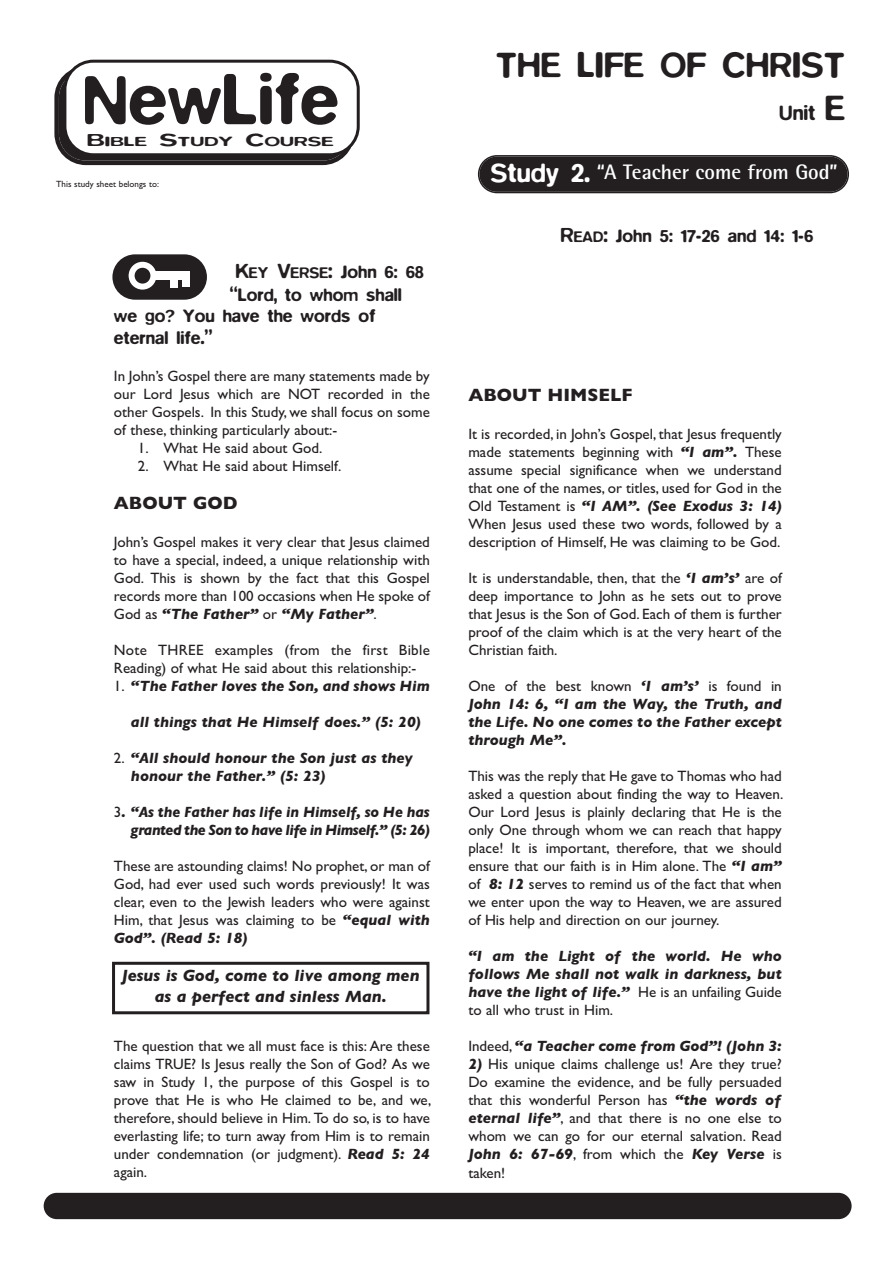
<style>
.page{position:relative;width:893px;height:1263px;background:#fff}
.page>*{position:absolute;margin:0;border:0;box-sizing:border-box;transform-origin:0 0}
.t1{font:500 72px "Blur";color:#231f20}
.t2{font:500 36px "Blur";color:#231f20}
.t3{font:700 21px "Rotis Semi Sans";color:#fff}
.t4{font:500 21px "Blur";color:#231f20}
.t5{font:500 18px "Blur";color:#231f20}
.t6{font:700 18px "Gill Sans";color:#231f20}
.t7{font:italic 700 16.5px/21px "Gill Sans";color:#231f20;text-align:center}
.t8{font:15px/18px "Gill Sans";color:#231f20;text-align:justify}
.t9{font:italic 700 15px/18px "Gill Sans";color:#231f20;text-align:justify}
.t10{font:500 13.5px "Blur";color:#231f20;scale:1.6 1}
.t11{font:9px "Gill Sans";color:#231f20}
.s1{font-size:18px}
.s2{font-size:21px}
.s3{font-size:15.75px}
.s4{font-weight:700;font-style:italic}
.s5{font-weight:400;font-style:normal}
.s6{font-size:36px}
.s7{font-family:"Blur";font-weight:500;font-size:27px}
</style>
<div class="page">
<svg style="left:478px;top:155px;width:371px;height:38px;background:#2a2627"></svg>
<svg style="left:54px;top:60px;width:306px;height:105px"></svg>
<div style="left:112px;top:254px;width:95px;height:46px;background:#231f20;border-radius:23px"></div>
<svg style="left:129px;top:262px;width:27px;height:28px"></svg>
<div style="left:155px;top:271px;width:35px;height:9px;background:#fff"></div>
<div style="left:182px;top:279px;width:8px;height:8px;background:#fff"></div>
<div style="left:170px;top:280px;width:8px;height:8px;background:#fff"></div>
<div style="left:44px;top:1193px;width:808px;height:26px;background:#231f20;border-radius:13px"></div>
<div style="left:112px;top:962px;width:317px;height:52px;border:3px solid #231f20"></div>
<h1 class="t1" style="left:83px;top:57px;width:258px">NewLife</h1>
<p class="t10" style="left:87px;top:133px;width:156px"><span class="s1">B</span>IBLE <span class="s1">S</span>TUDY <span class="s1">C</span>OURSE</p>
<p class="t11" style="left:56px;top:179px;width:104px">This study sheet belongs to:</p>
<p class="t5" style="left:235px;top:261px;width:190px"><span class="s2">K</span><span class="s3">EY</span> <span class="s2">V</span><span class="s3">ERSE</span><span class="s2">:</span> John 6: 68</p>
<p class="t5" style="left:230px;top:284px;width:174px">“Lord, to whom shall</p>
<p class="t5" style="left:114px;top:306px;width:263px">we go? You have the words of</p>
<p class="t5" style="left:114px;top:327px;width:100px">eternal life.”</p>
<p class="t8" style="left:114px;top:367px;width:317px">In John’s Gospel there are many statements made by our Lord Jesus which are NOT recorded in the other Gospels. In this Study, we shall focus on some of these, thinking particularly about:-</p>
<p class="t8" style="left:138px;top:439px;width:186px">1. What He said about God.</p>
<p class="t8" style="left:138px;top:457px;width:205px">2. What He said about Himself.</p>
<p class="t6" style="left:114px;top:492px;width:125px">ABOUT GOD</p>
<p class="t8" style="left:114px;top:532px;width:317px">John’s Gospel makes it very clear that Jesus claimed to have a special, indeed, a unique relationship with God. This is shown by the fact that this Gospel records more than 100 occasions when He spoke of God as <span class="s4">“The Father”</span> or <span class="s4">“My Father”</span>.</p>
<p class="t8" style="left:114px;top:640px;width:317px">Note THREE examples (from the first Bible<br>Reading) of what He said about this relationship:-</p>
<p class="t9" style="left:114px;top:676px;width:317px"><span class="s5">1.</span> “The Father loves the Son, and shows Him</p>
<p class="t9" style="left:131px;top:712px;width:291px">all things that He Himself does.” (5: 20)</p>
<p class="t9" style="left:131px;top:748px;width:283px;text-indent:-17px"><span class="s5">2.</span> “All should honour the Son just as they honour the Father.” (5: 23)</p>
<p class="t9" style="left:114px;top:803px;width:317px;text-align:right"><span class="s5">3</span>. “As the Father has life in Himself, so He has granted the Son to have life in Himself.” (5: 26)</p>
<p class="t8" style="left:114px;top:857px;width:317px">These are astounding claims! No prophet, or man of God, had ever used such words previously! It was clear, even to the Jewish leaders who were against Him, that Jesus was claiming to be <span class="s4">“equal with God”. (Read 5: 18)</span></p>
<p class="t7" style="left:122px;top:964px;width:299px">Jesus is God, come to live among men as a perfect and sinless Man.</p>
<p class="t8" style="left:114px;top:1037px;width:319px">The question that we all must face is this: Are these claims TRUE? Is Jesus really the Son of God? As we saw in Study 1, the purpose of this Gospel is to prove that He is who He claimed to be, and we, therefore, should believe in Him. To do so, is to have everlasting life; to turn away from Him is to remain under condemnation (or judgment). <span class="s4">Read 5: 24 </span>again.</p>
<h2 class="t2" style="left:496px;top:44px;width:350px">THE LIFE OF CHRIST</h2>
<h3 class="t4" style="left:779px;top:101px;width:67px">Unit <span class="s6">E</span></h3>
<h3 class="t3" style="left:491px;top:164px;width:349px"><span class="s7">Study 2.</span> “A Teacher come from God”</h3>
<p class="t5" style="left:561px;top:225px;width:254px"><span class="s2">R</span><span class="s3">EAD</span><span class="s2">:</span> John 5: 17-26 and 14: 1-6</p>
<p class="t6" style="left:468px;top:384px;width:166px">ABOUT HIMSELF</p>
<p class="t8" style="left:468px;top:424px;width:315px">It is recorded, in John’s Gospel, that Jesus frequently made statements beginning with <span class="s4">“I am”.</span> These assume special significance when we understand that one of the names, or titles, used for God in the Old Testament is <span class="s4">“I AM”. (See Exodus 3: 14)<br></span>When Jesus used these two words, followed by a description of Himself, He was claiming to be God.</p>
<p class="t8" style="left:468px;top:568px;width:315px">It is understandable, then, that the <span class="s4">‘I am’s’</span> are of deep importance to John as he sets out to prove that Jesus is the Son of God. Each of them is further proof of the claim which is at the very heart of the Christian faith.</p>
<p class="t9" style="left:468px;top:677px;width:315px"><span class="s5">One of the best known</span> ‘I am’s’ <span class="s5">is found in </span>John 14: 6, “I am the Way, the Truth, and the Life. No one comes to the Father except through Me”.</p>
<p class="t8" style="left:468px;top:767px;width:316px">This was the reply that He gave to Thomas who had asked a question about finding the way to Heaven.<br>Our Lord Jesus is plainly declaring that He is the only One through whom we can reach that happy place! It is important, therefore, that we should ensure that our faith is in Him alone. The <span class="s4">“I am” </span>of <span class="s4">8: 12</span> serves to remind us of the fact that when we enter upon the way to Heaven, we are assured of His help and direction on our journey.</p>
<p class="t9" style="left:468px;top:947px;width:315px">“I am the Light of the world. He who follows Me shall not walk in darkness, but have the light of life.” <span class="s5">He is an unfailing Guide to all who trust in Him.</span></p>
<p class="t9" style="left:468px;top:1037px;width:315px"><span class="s5">Indeed,</span> “a Teacher come from God”! (John 3:</p>
<p class="t8" style="left:468px;top:1055px;width:315px"><span class="s4">2)</span> His unique claims challenge us! Are they true?<br>Do examine the evidence, and be fully persuaded that this wonderful Person has <span class="s4">“the words of eternal life”</span>, and that there is no one else to whom we can go for our eternal salvation. Read <span class="s4">John 6: 67-69</span>, from which the <span class="s4">Key Verse</span> is taken!</p>
</div>
